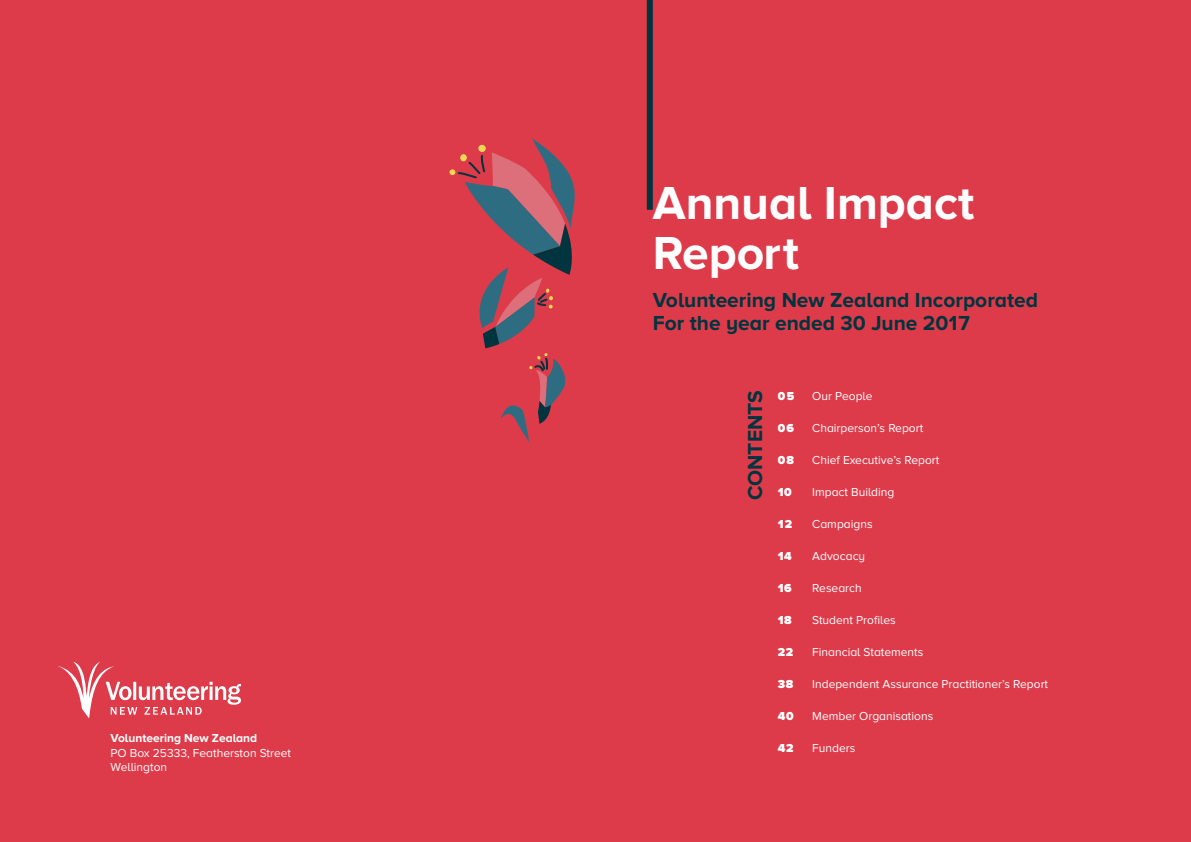
<style>
.page{position:relative;width:1191px;height:842px;background:#dd3b4a}
.page>*{position:absolute;margin:0;border:0;box-sizing:border-box;transform-origin:0 0}
.t1{font:700 48px/50px "Proxima Nova A";color:#fff}
.t2{font:700 21px/23px "Proxima Nova A";color:#00343e}
.t3{font:12px/14.4px "Proxima Nova A";color:#fff}
.t4{font:900 12px "Proxima Nova A";letter-spacing:.05em;color:#fff}
.t5{font:700 12px "Proxima Nova A";color:#fff}
</style>
<div class="page">
<svg style="left:57px;top:661px;width:184px;height:57px"></svg>
<div style="left:647px;top:0;width:6px;height:210px;background:#00343e"></div>
<svg style="left:449px;top:138px;width:126px;height:304px"></svg>
<p class="t5" style="left:111px;top:731px;width:148px">Volunteering New Zealand</p>
<p class="t3" style="left:111px;top:745px;width:182px">PO Box 25333, Featherston Street<br>Wellington</p>
<h1 class="t1" style="left:653px;top:177px;width:323px">Annual Impact<br>Report</h1>
<h2 class="t2" style="left:653px;top:288px;width:387px">Volunteering New Zealand Incorporated<br>For the year ended 30 June 2017</h2>
<h2 class="t2" style="left:743px;top:500px;width:112px;rotate:-90deg">CONTENTS</h2>
<p class="t3" style="left:812px;top:388px;width:62px">Our People</p>
<p class="t4" style="left:778px;top:388px;width:18px">05</p>
<p class="t4" style="left:778px;top:420px;width:18px">06</p>
<p class="t4" style="left:778px;top:452px;width:18px">08</p>
<p class="t4" style="left:778px;top:484px;width:15px">10</p>
<p class="t4" style="left:778px;top:516px;width:16px">12</p>
<p class="t4" style="left:778px;top:548px;width:16px">14</p>
<p class="t4" style="left:778px;top:580px;width:15px">16</p>
<p class="t4" style="left:778px;top:612px;width:15px">18</p>
<p class="t4" style="left:778px;top:644px;width:17px">22</p>
<p class="t4" style="left:778px;top:677px;width:17px">38</p>
<p class="t4" style="left:778px;top:709px;width:17px">40</p>
<p class="t4" style="left:778px;top:741px;width:17px">42</p>
<p class="t3" style="left:812px;top:420px;width:112px">Chairperson’s Report</p>
<p class="t3" style="left:812px;top:452px;width:129px">Chief Executive’s Report</p>
<p class="t3" style="left:812px;top:484px;width:84px">Impact Building</p>
<p class="t3" style="left:812px;top:516px;width:62px">Campaigns</p>
<p class="t3" style="left:812px;top:548px;width:54px">Advocacy</p>
<p class="t3" style="left:812px;top:580px;width:51px">Research</p>
<p class="t3" style="left:812px;top:612px;width:85px">Student Profiles</p>
<p class="t3" style="left:812px;top:644px;width:113px">Financial Statements</p>
<p class="t3" style="left:812px;top:676px;width:237px">Independent Assurance Practitioner’s Report</p>
<p class="t3" style="left:812px;top:708px;width:122px">Member Organisations</p>
<p class="t3" style="left:812px;top:740px;width:45px">Funders</p>
</div>
